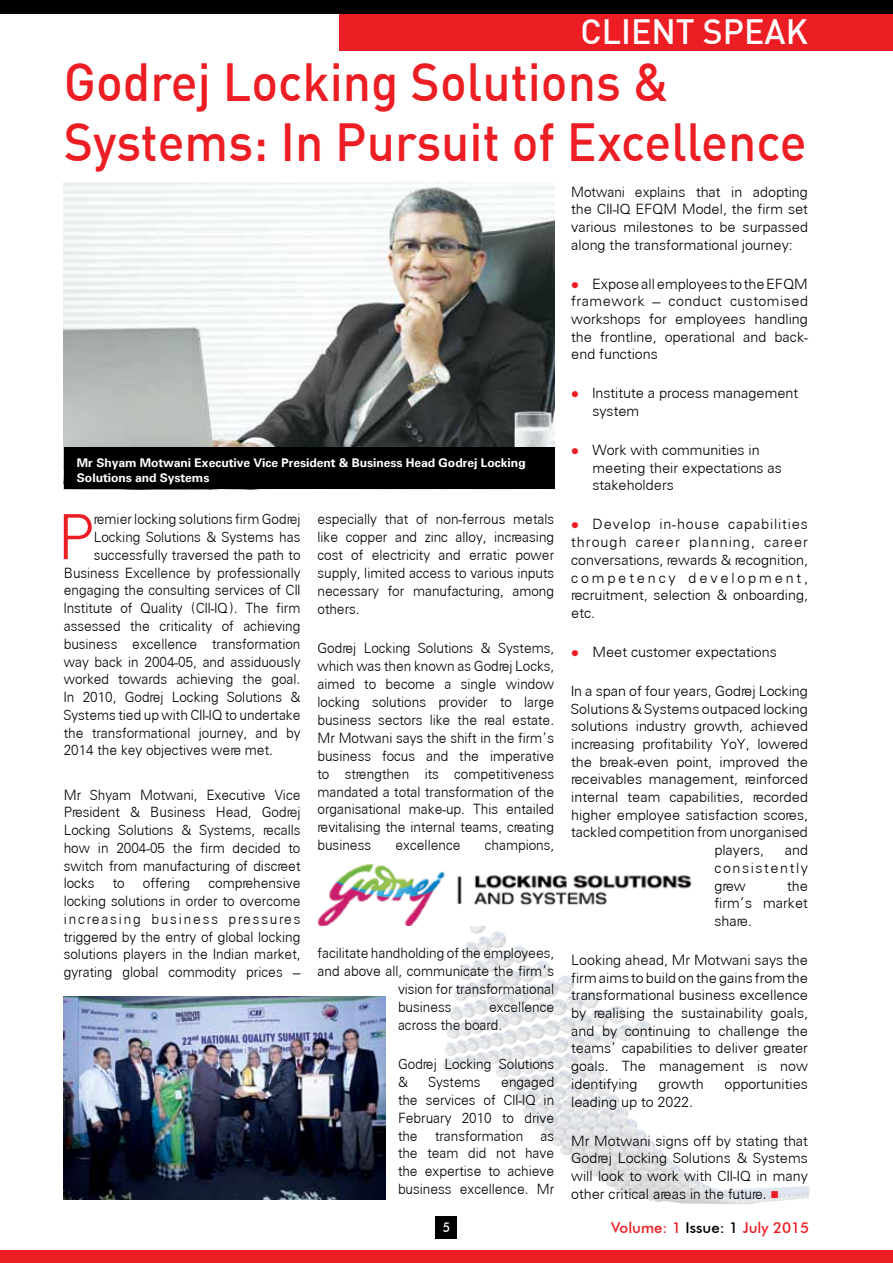
<style>
.page{position:relative;width:893px;height:1263px;background:#fff}
.page>*{position:absolute;margin:0;border:0;box-sizing:border-box;transform-origin:0 0}
.t1{font:62.4px "Light G Esans";color:#ed1d24;scale:.95 1}
.t2{font:500 52.5px/60px "DIN";color:#ed1d24;scale:.95 1}
.t3{font:500 34.5px "DIN";color:#fff}
.t4{font:500 15px "Futura BT";color:#ed1d24}
.t5{font:14.25px/18px "Light G Esans";color:#000;text-align:justify;scale:.95 1}
.t6{font:14.25px/17.7px "Light G Esans";color:#000;text-align:justify}
.t7{font:500 13.5px "Futura BT";color:#fff;scale:.9 1}
.t8{font:700 12px/15px "Reg G Esans";color:#fff}
.s1{color:#ed1d24}
.s2{color:#000}
</style>
<div class="page">
<div style="left:0;top:0;width:893px;height:14px;background:#000"></div>
<div style="left:0;top:1250px;width:893px;height:13px;background:#ed1d24"></div>
<div style="left:340px;top:14px;width:553px;height:36px;background:#ed1d24"></div>
<div style="left:436px;top:1216px;width:21px;height:22px;background:#000"></div>
<img style="left:443px;top:926px;width:366px;height:278px">
<img style="left:317px;top:864px;width:375px;height:61px">
<img style="left:64px;top:182px;width:490px;height:266px">
<div style="left:64px;top:448px;width:490px;height:41px;background:#000"></div>
<img style="left:64px;top:996px;width:321px;height:203px">
<h3 class="t3" style="left:580px;top:9px;width:229px">CLIENT SPEAK</h3>
<h2 class="t2" style="left:64px;top:50px;width:783px">Godrej Locking Solutions &amp;<br>Systems: In Pursuit of Excellence</h2>
<p class="t8" style="left:77px;top:455px;width:450px">Mr Shyam Motwani Executive Vice President &amp; Business Head Godrej Locking<br>Solutions and Systems</p>
<h1 class="t1" style="left:58px;top:497px;width:40px">P</h1>
<p class="t5" style="left:94px;top:510px;width:219px">remier locking solutions firm Godrej</p>
<p class="t5" style="left:94px;top:527px;width:219px">Locking Solutions &amp; Systems has</p>
<p class="t5" style="left:94px;top:545px;width:219px">successfully traversed the path to</p>
<p class="t5" style="left:64px;top:563px;width:251px">Business Excellence by professionally</p>
<p class="t5" style="left:64px;top:581px;width:251px">engaging the consulting services of CII</p>
<p class="t5" style="left:64px;top:599px;width:251px">Institute of Quality (CII-IQ). The firm</p>
<p class="t5" style="left:64px;top:616px;width:251px">assessed the criticality of achieving</p>
<p class="t5" style="left:64px;top:634px;width:251px">business excellence transformation</p>
<p class="t5" style="left:64px;top:652px;width:251px">way back in 2004-05, and assiduously</p>
<p class="t5" style="left:64px;top:670px;width:251px">worked towards achieving the goal.</p>
<p class="t5" style="left:64px;top:687px;width:251px">In 2010, Godrej Locking Solutions &amp;</p>
<p class="t5" style="left:64px;top:705px;width:251px">Systems tied up with CII-IQ to undertake</p>
<p class="t5" style="left:64px;top:723px;width:251px">the transformational journey, and by</p>
<p class="t5" style="left:64px;top:741px;width:222px">2014 the key objectives were met.</p>
<p class="t5" style="left:64px;top:785px;width:251px">Mr Shyam Motwani, Executive Vice President &amp; Business Head, Godrej Locking Solutions &amp; Systems, recalls how in 2004-05 the firm decided to switch from manufacturing of discreet locks</p>
<p class="t5" style="left:113px;top:874px;width:14px">to</p>
<p class="t5" style="left:143px;top:874px;width:51px">offering</p>
<p class="t5" style="left:64px;top:874px;width:251px;text-indent:145px">comprehensive locking solutions in order to overcome increasing business pressures triggered by the entry of global locking solutions players in the Indian market, gyrating global commodity prices –</p>
<p class="t5" style="left:317px;top:510px;width:251px">especially that of non-ferrous metals like copper and zinc alloy, increasing cost of electricity and erratic power supply, limited access to various inputs necessary for manufacturing, among others.</p>
<p class="t5" style="left:317px;top:638px;width:251px">Godrej Locking Solutions &amp; Systems, which was then known as Godrej Locks, aimed to become a single window locking solutions provider to large business sectors like the real estate.<br>Mr Motwani says the shift in the firm’s business focus and the imperative to strengthen its competitiveness mandated a total transformation of the organisational make-up. This entailed revitalising the internal teams, creating business</p>
<p class="t5" style="left:395px;top:836px;width:70px">excellence</p>
<p class="t5" style="left:485px;top:836px;width:74px">champions,</p>
<p class="t5" style="left:317px;top:943px;width:251px">facilitate handholding of the employees,</p>
<p class="t5" style="left:317px;top:961px;width:251px">and above all, communicate the firm’s</p>
<p class="t5" style="left:398px;top:979px;width:166px">vision for transformational</p>
<p class="t5" style="left:398px;top:997px;width:58px">business</p>
<p class="t5" style="left:398px;top:997px;width:166px;text-indent:91px">excellence across the board.</p>
<p class="t5" style="left:398px;top:1054px;width:166px">Godrej Locking Solutions &amp;</p>
<p class="t5" style="left:429px;top:1072px;width:56px">Systems</p>
<p class="t5" style="left:398px;top:1072px;width:166px;text-indent:103px">engaged the services of CII-IQ in February 2010 to drive the transformation as the team did not have the expertise to achieve business excellence. Mr</p>
<p class="t5" style="left:571px;top:182px;width:251px">Motwani explains that in adopting the CII-IQ EFQM Model, the firm set various milestones to be surpassed along the transformational journey:</p>
<p class="t6" style="left:571px;top:274px;width:238px"><span class="s1">●</span> Expose all employees to the EFQM framework – conduct customised workshops for employees handling the frontline, operational and back&shy;end functions</p>
<p class="t6" style="left:592px;top:384px;width:207px;text-indent:-21px"><span class="s1">●</span> Institute a process management system</p>
<p class="t6" style="left:592px;top:441px;width:191px;text-align:left;text-indent:-21px"><span class="s1">●</span> Work with communities in meeting their expectations as stakeholders</p>
<p class="t6" style="left:571px;top:515px;width:238px"><span class="s1">●</span> Develop in-house capabilities through career planning, career conversations, rewards &amp; recognition, competency development, recruitment, selection &amp; onboarding, etc.</p>
<p class="t6" style="left:571px;top:642px;width:207px"><span class="s1">●</span> Meet customer expectations</p>
<p class="t6" style="left:571px;top:681px;width:238px">In a span of four years, Godrej Locking</p>
<p class="t6" style="left:571px;top:699px;width:238px">Solutions &amp; Systems outpaced locking</p>
<p class="t6" style="left:571px;top:717px;width:238px">solutions industry growth, achieved</p>
<p class="t6" style="left:571px;top:734px;width:238px">increasing profitability YoY, lowered</p>
<p class="t6" style="left:571px;top:752px;width:238px">the break-even point, improved the</p>
<p class="t6" style="left:571px;top:770px;width:238px">receivables management, reinforced</p>
<p class="t6" style="left:571px;top:787px;width:238px">internal team capabilities, recorded</p>
<p class="t6" style="left:571px;top:805px;width:238px">higher employee satisfaction scores,</p>
<p class="t6" style="left:571px;top:823px;width:238px">tackled competition from unorganised</p>
<p class="t6" style="left:714px;top:841px;width:51px">players,</p>
<p class="t6" style="left:714px;top:841px;width:95px;text-indent:70px">and consistently grew</p>
<p class="t6" style="left:714px;top:876px;width:95px;text-indent:73px">the firm’s market share.</p>
<p class="t6" style="left:571px;top:950px;width:238px">Looking ahead, Mr Motwani says the firm aims to build on the gains from the transformational business excellence by realising the sustainability goals, and by continuing to challenge the teams’ capabilities to deliver greater goals. The management is now identifying</p>
<p class="t6" style="left:658px;top:1074px;width:47px">growth</p>
<p class="t6" style="left:724px;top:1074px;width:85px">opportunities</p>
<p class="t6" style="left:571px;top:1092px;width:123px">leading up to 2022.</p>
<p class="t6" style="left:571px;top:1131px;width:238px">Mr Motwani signs off by stating that Godrej Locking Solutions &amp; Systems will look to work with CII-IQ in many other critical areas in the future. <span class="s1">■</span></p>
<p class="t7" style="left:443px;top:1219px;width:10px">5</p>
<p class="t4" style="left:611px;top:1218px;width:200px">Volume: 1 <span class="s2">Issue: 1</span> July 2015</p>
</div>
